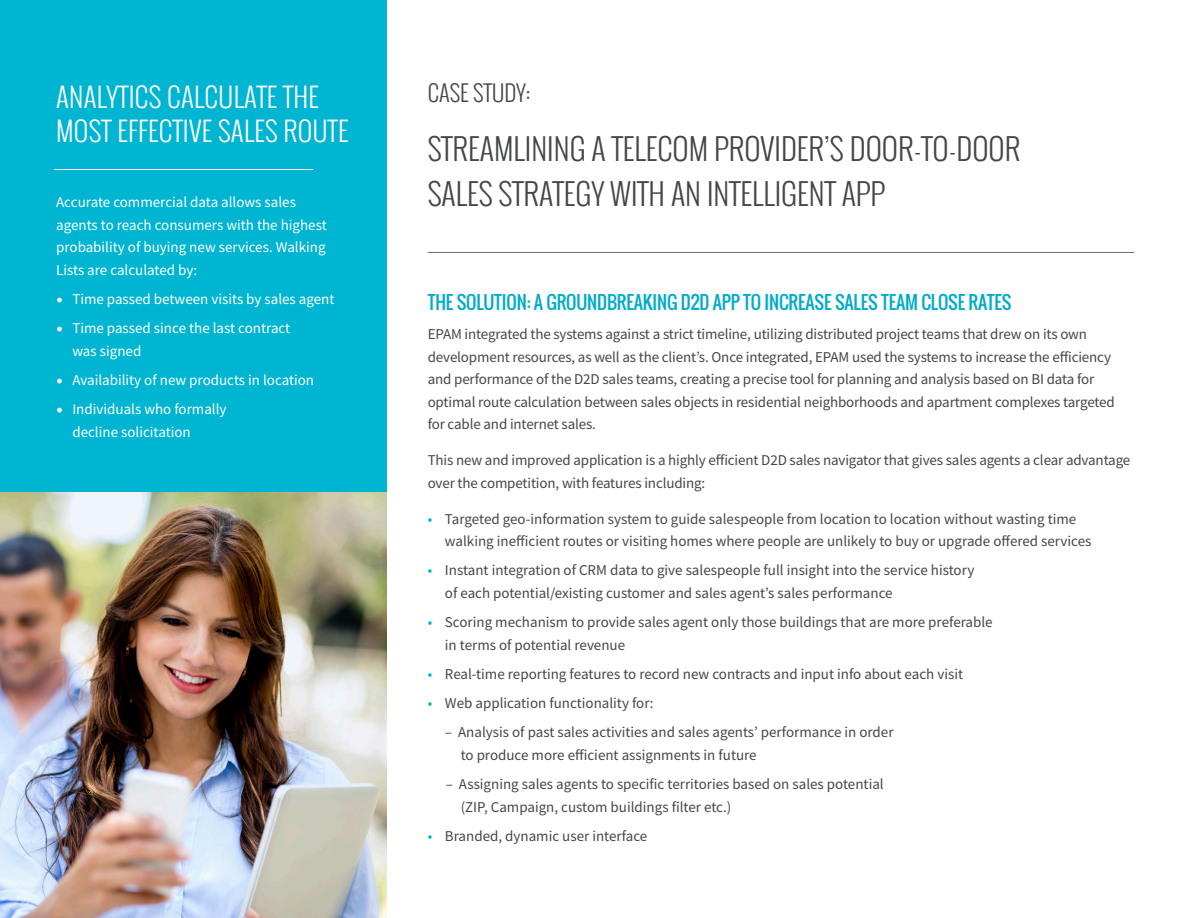
<style>
.page{position:relative;width:1188px;height:918px;background:#fff}
.page>*{position:absolute;margin:0;border:0;box-sizing:border-box;transform-origin:0 0}
.t1{font:300 30px/45px "Oswald";color:#454647}
.t2{font:300 27px/34.5px "Oswald";letter-spacing:.01em;color:#fff}
.t3{font:300 22.5px "Oswald";color:#454647}
.t4{font:18px "Oswald";letter-spacing:-.01em;color:#00acc8}
.blue{font:15px/22.5px "Source Sans Pro";letter-spacing:-.01em;color:#454647}
.t5{font:15px/22.5px "Source Sans Pro";color:#fff}
.s1{font-family:"Minion Pro";font-size:18px}
.s2{color:#00b5d1}
</style>
<div class="page">
<div style="left:0;top:0;width:387px;height:918px;background:#00b5d1"></div>
<hr style="left:428px;top:252px;width:706px;height:1px;background:#6c6c6f">
<hr style="left:54px;top:169px;width:259px;height:1px;background:#fff">
<img style="left:0;top:492px;width:387px;height:426px">
<p class="t2" style="left:56px;top:79px;width:294px">ANALYTICS CALCULATE THE<br>MOST EFFECTIVE SALES ROUTE</p>
<p class="t5" style="left:56px;top:191px;width:272px">Accurate commercial data allows sales agents to reach consumers with the highest probability of buying new services. Walking Lists are calculated by:</p>
<p class="t5" style="left:56px;top:288px;width:280px"><span class="s1">•</span> Time passed between visits by sales agent</p>
<p class="t5" style="left:72px;top:317px;width:219px;text-indent:-16px"><span class="s1">•</span> Time passed since the last contract was signed</p>
<p class="t5" style="left:56px;top:369px;width:260px"><span class="s1">•</span> Availability of new products in location</p>
<p class="t5" style="left:72px;top:398px;width:156px;text-indent:-16px"><span class="s1">•</span> Individuals who formally decline solicitation</p>
<p class="t3" style="left:428px;top:77px;width:104px">CASE STUDY:</p>
<p class="t1" style="left:428px;top:126px;width:594px">STREAMLINING A TELECOM PROVIDER’S DOOR-TO-DOOR<br>SALES STRATEGY WITH AN INTELLIGENT APP</p>
<p class="t4" style="left:428px;top:289px;width:585px">THE SOLUTION: A GROUNDBREAKING D2D APP TO INCREASE SALES TEAM CLOSE RATES</p>
<p class="blue" style="left:428px;top:323px;width:689px">EPAM integrated the systems against a strict timeline, utilizing distributed project teams that drew on its own development resources, as well as the client’s. Once integrated, EPAM used the systems to increase the efficiency and performance of the D2D sales teams, creating a precise tool for planning and analysis based on BI data for optimal route calculation between sales objects in residential neighborhoods and apartment complexes targeted for cable and internet sales.</p>
<p class="blue" style="left:428px;top:449px;width:704px">This new and improved application is a highly efficient D2D sales navigator that gives sales agents a clear advantage over the competition, with features including:</p>
<p class="blue" style="left:445px;top:507px;width:648px;text-indent:-17px"><span class="s2">•</span> Targeted geo-information system to guide salespeople from location to location without wasting time walking inefficient routes or visiting homes where people are unlikely to buy or upgrade offered services</p>
<p class="blue" style="left:445px;top:559px;width:531px;text-indent:-17px"><span class="s2">•</span> Instant integration of CRM data to give salespeople full insight into the service history of each potential/existing customer and sales agent’s sales performance</p>
<p class="blue" style="left:445px;top:611px;width:549px;text-indent:-17px"><span class="s2">•</span> Scoring mechanism to provide sales agent only those buildings that are more preferable in terms of potential revenue</p>
<p class="blue" style="left:428px;top:663px;width:537px"><span class="s2">•</span> Real-time reporting features to record new contracts and input info about each visit</p>
<p class="blue" style="left:428px;top:692px;width:228px"><span class="s2">•</span> Web application functionality for:</p>
<p class="blue" style="left:445px;top:721px;width:450px">– Analysis of past sales activities and sales agents’ performance in order</p>
<p class="blue" style="left:461px;top:744px;width:298px">to produce more efficient assignments in future</p>
<p class="blue" style="left:446px;top:773px;width:440px">– Assigning sales agents to specific territories based on sales potential</p>
<p class="blue" style="left:461px;top:795px;width:272px">(ZIP, Campaign, custom buildings filter etc.)</p>
<p class="blue" style="left:428px;top:825px;width:221px"><span class="s2">•</span> Branded, dynamic user interface</p>
</div>
